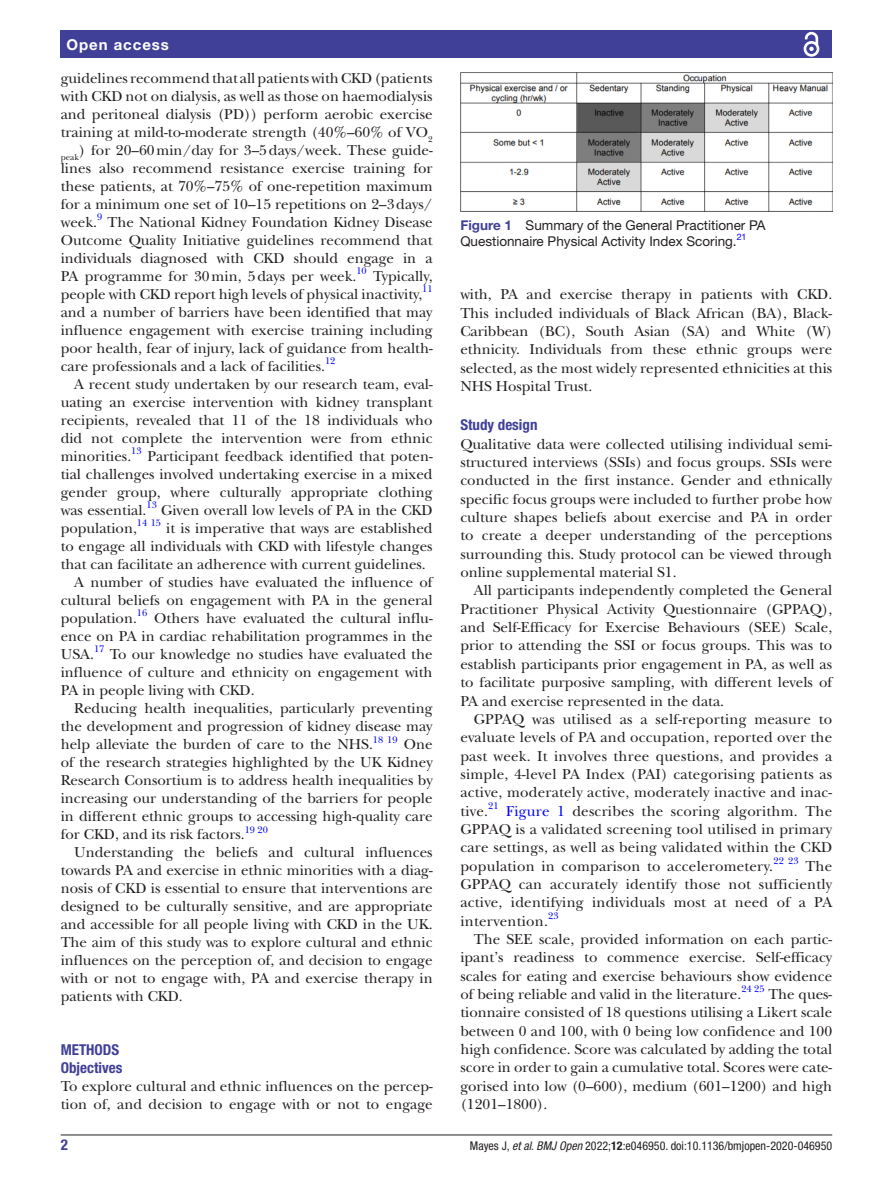
<style>
.page{position:relative;width:893px;height:1191px;background:#fff}
.page>*{position:absolute;margin:0;border:0;box-sizing:border-box;transform-origin:0 0}
.t1{font:15px/18px "New Baskerville";color:#231f20;text-align:justify}
.t2{font:700 condensed 15px/18px "Helvetica Neue LT Std";color:#414099}
.t3{font:700 15px "Helvetica Neue LT Std";letter-spacing:.065em;color:#fff}
.t4{font:13.5px/16.2px "Helvetica Neue LT Std";color:#231f20}
.t5{font:condensed 12px "Helvetica Neue LT Std";color:#231f20}
.t6{font:9.9px "New Baskerville";color:#00f}
.s1{font-weight:700;color:#414099}
.s2{color:#00f}
.s3{font-style:italic}
.s4{font-weight:700}
</style>
<div class="page">
<hr style="left:61px;top:1134px;width:771px;height:1px;background:#231f20">
<div style="left:61px;top:31px;width:771px;height:27px;background:#414099"></div>
<svg style="left:803px;top:31px;width:17px;height:26px"></svg>
<img style="left:460px;top:73px;width:372px;height:139px">
<p class="t3" style="left:66px;top:35px;width:104px">Open access</p>
<p class="t1" style="left:61px;top:69px;width:373px">guidelines recommend that all patients with CKD (patients with CKD not on dialysis, as well as those on haemodialysis and peritoneal dialysis (PD)) perform aerobic exercise training at mild-to-moderate strength (40%–60% of VO<sub>2 peak</sub>) for 20–60min/day for 3–5days/week. These guide&shy;lines also recommend resistance exercise training for these patients, at 70%–75% of one-repetition maximum for a minimum one set of 10–15 repetitions on 2–3days/ week.</p>
<p class="t6" style="left:97px;top:211px;width:7px">9</p>
<p class="t1" style="left:61px;top:213px;width:373px;text-indent:47px">The National Kidney Foundation Kidney Disease Outcome Quality Initiative guidelines recommend that individuals diagnosed with CKD should engage in a PA programme for 30min, 5days per week.</p>
<p class="t6" style="left:356px;top:265px;width:12px">10</p>
<p class="t1" style="left:61px;top:267px;width:373px;text-indent:312px">Typically, people with CKD report high levels of physical inactivity,</p>
<p class="t6" style="left:422px;top:283px;width:12px">11</p>
<p class="t1" style="left:61px;top:303px;width:373px">and a number of barriers have been identified that may influence engagement with exercise training including poor health, fear of injury, lack of guidance from health&shy;care professionals and a lack of facilities.</p>
<p class="t6" style="left:325px;top:355px;width:12px">12</p>
<p class="t1" style="left:61px;top:375px;width:373px;text-indent:14px">A recent study undertaken by our research team, eval&shy;uating an exercise intervention with kidney transplant recipients, revealed that 11 of the 18 individuals who did not complete the intervention were from ethnic minorities.<sup>13</sup> Participant feedback identified that poten&shy;tial challenges involved undertaking exercise in a mixed gender group, where culturally appropriate clothing was essential.</p>
<p class="t6" style="left:146px;top:499px;width:12px">13</p>
<p class="t1" style="left:161px;top:501px;width:273px">Given overall low levels of PA in the CKD</p>
<p class="t1" style="left:61px;top:519px;width:78px">population,</p>
<p class="t6" style="left:137px;top:517px;width:26px">14 15</p>
<p class="t1" style="left:166px;top:519px;width:268px">it is imperative that ways are established</p>
<p class="t1" style="left:61px;top:537px;width:373px">to engage all individuals with CKD with lifestyle changes</p>
<p class="t1" style="left:61px;top:555px;width:367px">that can facilitate an adherence with current guidelines.</p>
<p class="t1" style="left:74px;top:573px;width:360px">A number of studies have evaluated the influence of</p>
<p class="t1" style="left:61px;top:591px;width:373px">cultural beliefs on engagement with PA in the general</p>
<p class="t1" style="left:61px;top:609px;width:78px">population.</p>
<p class="t6" style="left:137px;top:607px;width:12px">16</p>
<p class="t1" style="left:61px;top:609px;width:373px;text-indent:93px">Others have evaluated the cultural influ&shy;ence on PA in cardiac rehabilitation programmes in the USA.</p>
<p class="t6" style="left:94px;top:643px;width:12px">17</p>
<p class="t1" style="left:61px;top:645px;width:373px;text-indent:49px">To our knowledge no studies have evaluated the influence of culture and ethnicity on engagement with PA in people living with CKD.</p>
<p class="t1" style="left:61px;top:699px;width:373px;text-indent:14px">Reducing health inequalities, particularly preventing the development and progression of kidney disease may help alleviate the burden of care to the NHS.</p>
<p class="t6" style="left:373px;top:733px;width:26px">18 19</p>
<p class="t1" style="left:61px;top:735px;width:373px;text-indent:343px">One of the research strategies highlighted by the UK Kidney Research Consortium is to address health inequalities by increasing our understanding of the barriers for people in different ethnic groups to accessing high-quality care for CKD, and its risk factors.</p>
<p class="t6" style="left:245px;top:823px;width:25px">19 20</p>
<p class="t1" style="left:61px;top:843px;width:373px;text-indent:14px">Understanding the beliefs and cultural influences towards PA and exercise in ethnic minorities with a diag&shy;nosis of CKD is essential to ensure that interventions are designed to be culturally sensitive, and are appropriate and accessible for all people living with CKD in the UK.<br>The aim of this study was to explore cultural and ethnic influences on the perception of, and decision to engage with or not to engage with, PA and exercise therapy in patients with CKD.</p>
<p class="t2" style="left:61px;top:1040px;width:63px">METHODS<br>Objectives</p>
<p class="t1" style="left:61px;top:1077px;width:373px">To explore cultural and ethnic influences on the percep&shy;tion of, and decision to engage with or not to engage</p>
<p class="t4" style="left:460px;top:216px;width:307px"><span class="s1">Figure 1</span> Summary of the General Practitioner PA<br>Questionnaire Physical Activity Index Scoring.<sup>21</sup></p>
<p class="t1" style="left:460px;top:285px;width:373px">with, PA and exercise therapy in patients with CKD.<br>This included individuals of Black African (BA), Black-Caribbean (BC), South Asian (SA) and White (W) ethnicity. Individuals from these ethnic groups were selected, as the most widely represented ethnicities at this NHS Hospital Trust.</p>
<p class="t2" style="left:460px;top:416px;width:79px">Study design</p>
<p class="t1" style="left:460px;top:435px;width:373px">Qualitative data were collected utilising individual semi&shy;structured interviews (SSIs) and focus groups. SSIs were conducted in the first instance. Gender and ethnically specific focus groups were included to further probe how culture shapes beliefs about exercise and PA in order to create a deeper understanding of the perceptions surrounding this. Study protocol can be viewed through online supplemental material S1.</p>
<p class="t1" style="left:460px;top:581px;width:373px;text-indent:14px">All participants independently completed the General Practitioner Physical Activity Questionnaire (GPPAQ), and Self-Efficacy for Exercise Behaviours (SEE) Scale, prior to attending the SSI or focus groups. This was to establish participants prior engagement in PA, as well as to facilitate purposive sampling, with different levels of PA and exercise represented in the data.</p>
<p class="t1" style="left:460px;top:710px;width:373px;text-indent:14px">GPPAQ was utilised as a self-reporting measure to evaluate levels of PA and occupation, reported over the past week. It involves three questions, and provides a simple, 4-level PA Index (PAI) categorising patients as active, moderately active, moderately inactive and inac&shy;tive.</p>
<p class="t6" style="left:488px;top:799px;width:12px">21</p>
<p class="t1" style="left:460px;top:801px;width:373px;text-indent:46px"><span class="s2">Figure 1</span> describes the scoring algorithm. The GPPAQ is a validated screening tool utilised in primary care settings, as well as being validated within the CKD population in comparison to accelerometery.</p>
<p class="t6" style="left:773px;top:854px;width:27px">22 23</p>
<p class="t1" style="left:460px;top:856px;width:373px;text-indent:345px">The GPPAQ can accurately identify those not sufficiently active, identifying individuals most at need of a PA intervention.</p>
<p class="t6" style="left:548px;top:909px;width:12px">23</p>
<p class="t1" style="left:460px;top:930px;width:373px;text-indent:14px">The SEE scale, provided information on each partic&shy;ipant’s readiness to commence exercise. Self-efficacy scales for eating and exercise behaviours show evidence of being reliable and valid in the literature.</p>
<p class="t6" style="left:741px;top:983px;width:25px">24 25</p>
<p class="t1" style="left:460px;top:985px;width:373px;text-indent:308px">The ques&shy;tionnaire consisted of 18 questions utilising a Likert scale between 0 and 100, with 0 being low confidence and 100 high confidence. Score was calculated by adding the total score in order to gain a cumulative total. Scores were cate&shy;gorised into low (0–600), medium (601–1200) and high (1201–1800).</p>
<p class="t2" style="left:61px;top:1135px;width:9px">2</p>
<p class="t5" style="left:470px;top:1138px;width:364px">Mayes J, <span class="s3">et al</span>. <span class="s3">BMJ Open</span> 2022;<span class="s4">12</span>:e046950. doi:10.1136/bmjopen-2020-046950</p>
</div>
